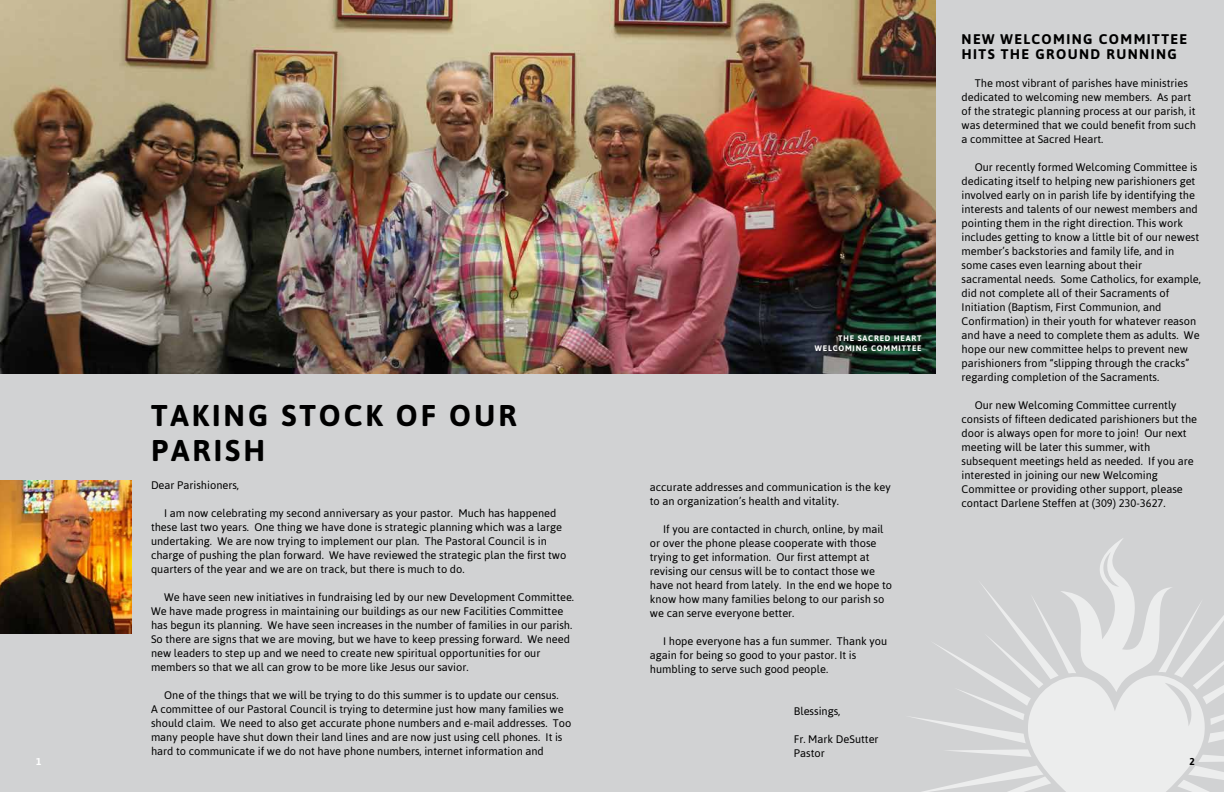
<style>
.page{position:relative;width:1224px;height:792px;background:#d1d2d3}
.page>*{position:absolute;margin:0;border:0;box-sizing:border-box;transform-origin:0 0}
.t1{font:700 30px/35px "Asap";letter-spacing:.1em;color:#000}
.t2{font:700 14px/15px "Asap";letter-spacing:.1em;color:#000}
.t3{font:11px/14px "Asap";color:#000}
.t4{font:700 10px "Asap";color:#fff}
.t5{font:700 10px "Asap";color:#000}
.t6{font:700 8px/10px "Asap";letter-spacing:.1em;color:#fff;text-align:right}
</style>
<div class="page">
<svg style="left:1100px;top:538px;width:25px;height:42px"></svg>
<svg style="left:912px;top:580px;width:312px;height:212px"></svg>
<img style="left:0;top:0;width:936px;height:374px">
<img style="left:0;top:481px;width:131px;height:152px">
<p class="t2" style="left:962px;top:32px;width:227px">NEW WELCOMING COMMITTEE<br>HITS THE GROUND RUNNING</p>
<p class="t3" style="left:962px;top:76px;width:236px;text-indent:13px">The most vibrant of parishes have ministries dedicated to welcoming new members. As part of the strategic planning process at our parish, it was determined that we could benefit from such a committee at Sacred Heart.</p>
<p class="t3" style="left:962px;top:160px;width:241px;text-indent:13px">Our recently formed Welcoming Committee is dedicating itself to helping new parishioners get involved early on in parish life by identifying the interests and talents of our newest members and pointing them in the right direction. This work includes getting to know a little bit of our newest member’s backstories and family life, and in some cases even learning about their sacramental needs. Some Catholics, for example, did not complete all of their Sacraments of Initiation (Baptism, First Communion, and Confirmation) in their youth for whatever reason and have a need to complete them as adults. We hope our new committee helps to prevent new parishioners from “slipping through the cracks” regarding completion of the Sacraments.</p>
<p class="t3" style="left:962px;top:398px;width:237px;text-indent:13px">Our new Welcoming Committee currently consists of fifteen dedicated parishioners but the door is always open for more to join! Our next meeting will be later this summer, with subsequent meetings held as needed. If you are interested in joining our new Welcoming Committee or providing other support, please contact Darlene Steffen at (309) 230-3627.</p>
<p class="t6" style="left:815px;top:333px;width:108px">THE SACRED HEART<br>WELCOMING COMMITTEE</p>
<h1 class="t1" style="left:151px;top:398px;width:367px">TAKING STOCK OF OUR<br>PARISH</h1>
<p class="t3" style="left:151px;top:478px;width:90px">Dear Parishioners,</p>
<p class="t3" style="left:151px;top:506px;width:417px;text-indent:13px">I am now celebrating my second anniversary as your pastor. Much has happened these last two years. One thing we have done is strategic planning which was a large undertaking. We are now trying to implement our plan. The Pastoral Council is in charge of pushing the plan forward. We have reviewed the strategic plan the first two quarters of the year and we are on track, but there is much to do.</p>
<p class="t3" style="left:151px;top:590px;width:425px;text-indent:13px">We have seen new initiatives in fundraising led by our new Development Committee.<br>We have made progress in maintaining our buildings as our new Facilities Committee has begun its planning. We have seen increases in the number of families in our parish.<br>So there are signs that we are moving, but we have to keep pressing forward. We need new leaders to step up and we need to create new spiritual opportunities for our members so that we all can grow to be more like Jesus our savior.</p>
<p class="t3" style="left:151px;top:688px;width:422px;text-indent:13px">One of the things that we will be trying to do this summer is to update our census.<br>A committee of our Pastoral Council is trying to determine just how many families we should claim. We need to also get accurate phone numbers and e-mail addresses. Too many people have shut down their land lines and are now just using cell phones. It is hard to communicate if we do not have phone numbers, internet information and</p>
<p class="t3" style="left:650px;top:480px;width:242px">accurate addresses and communication is the key to an organization’s health and vitality.</p>
<p class="t3" style="left:650px;top:522px;width:244px;text-indent:13px">If you are contacted in church, online, by mail or over the phone please cooperate with those trying to get information. Our first attempt at revising our census will be to contact those we have not heard from lately. In the end we hope to know how many families belong to our parish so we can serve everyone better.</p>
<p class="t3" style="left:650px;top:634px;width:239px;text-indent:13px">I hope everyone has a fun summer. Thank you again for being so good to your pastor. It is humbling to serve such good people.</p>
<p class="t3" style="left:794px;top:704px;width:48px">Blessings,</p>
<p class="t3" style="left:794px;top:732px;width:86px">Fr. Mark DeSutter<br>Pastor</p>
<p class="t4" style="left:36px;top:756px;width:7px">1</p>
<p class="t5" style="left:1190px;top:756px;width:7px">2</p>
</div>
